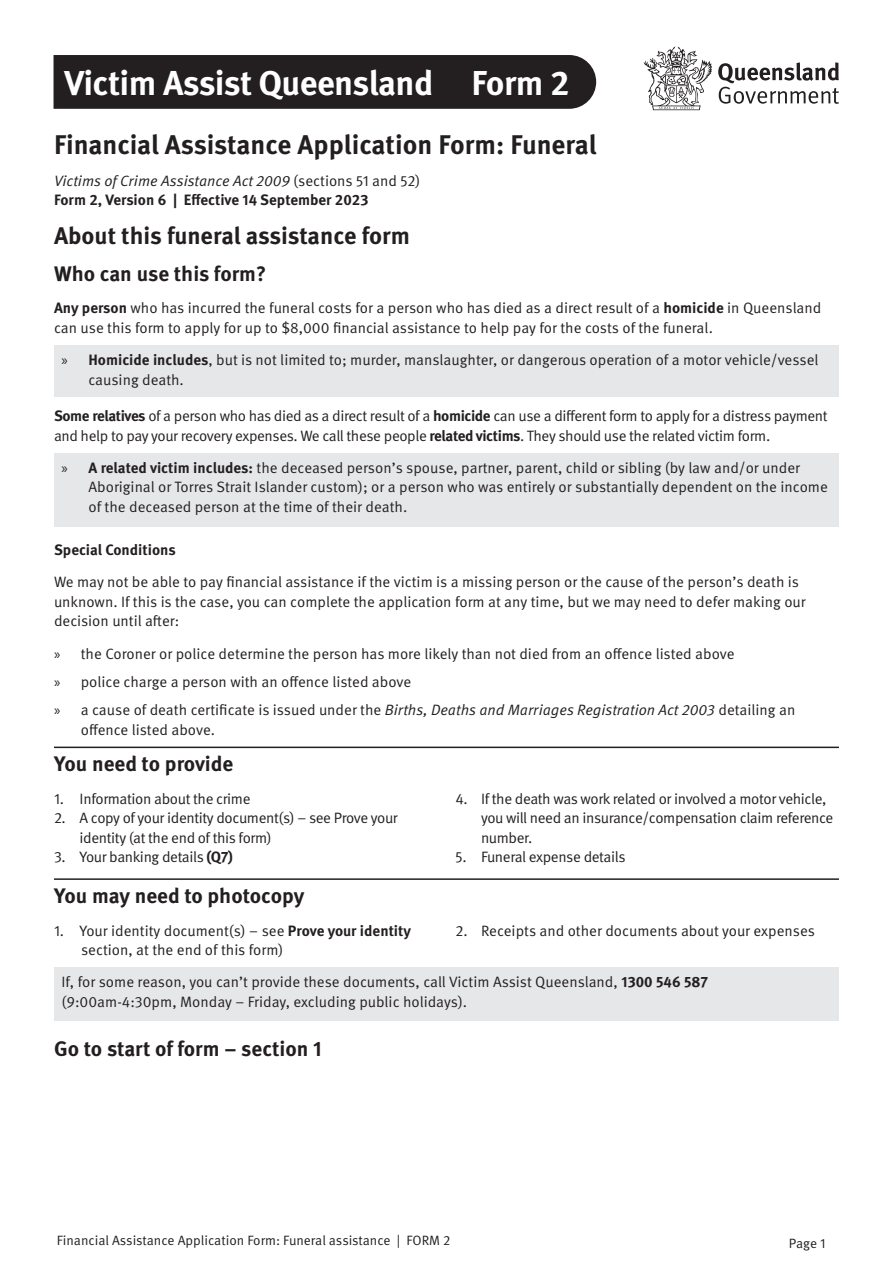
<style>
.page{position:relative;width:893px;height:1263px;background:#fff}
.page>*{position:absolute;margin:0;border:0;box-sizing:border-box;transform-origin:0 0}
.t1{font:700 34.5px "Meta Pro";letter-spacing:-.015em;color:#fff}
.t2{font:700 27px "Meta Pro";color:#231f20}
.t3{font:700 24px "Meta Pro";letter-spacing:-.005em;color:#231f20}
.t4{font:700 21px "Meta Pro";color:#231f20}
.t5{font:15px/19.5px "Meta Pro Norm";letter-spacing:-.005em;color:#231f20}
.t6{font:15px/19.5px "Meta Pro Norm";letter-spacing:-.025em;color:#231f20}
.t7{font:700 15px "Meta Pro";color:#231f20}
.t8{font:15px "Meta Pro Norm Ita";color:#231f20}
.t9{font:15px "Meta Pro Norm";letter-spacing:-.03em;color:#231f20}
.t10{font:13.5px "Meta Pro Norm";color:#231f20}
.s1{font-family:"Meta Pro Norm"}
.s2{font-family:"Meta Pro";font-weight:700}
.s3{font-family:"Myriad Pro"}
.s4{font-family:"Meta Pro Norm Ita"}
</style>
<div class="page">
<div style="left:54px;top:453px;width:785px;height:74px;background:#e6e7e8"></div>
<div style="left:54px;top:967px;width:785px;height:54px;background:#e6e7e8"></div>
<div style="left:54px;top:345px;width:785px;height:52px;background:#e6e7e8"></div>
<hr style="left:54px;top:747px;width:785px;height:1px;background:#231f20">
<hr style="left:54px;top:878px;width:785px;height:2px;background:#231f20">
<div style="left:54px;top:55px;width:542px;height:54px;background:#231f20"></div>
<svg style="left:718px;top:62px;width:121px;height:42px"></svg>
<svg style="left:644px;top:46px;width:68px;height:64px"></svg>
<h1 class="t1" style="left:64px;top:56px;width:507px">Victim Assist Queensland Form 2</h1>
<h2 class="t2" style="left:54px;top:123px;width:544px">Financial Assistance Application Form: Funeral</h2>
<p class="t8" style="left:54px;top:169px;width:368px">Victims of Crime Assistance Act 2009 <span class="s1">(sections 51 and 52)</span></p>
<p class="t7" style="left:54px;top:188px;width:316px">Form 2, Version 6 | Efective 14 September 2023</p>
<h3 class="t3" style="left:54px;top:217px;width:358px">About this funeral assistance form</h3>
<h3 class="t4" style="left:54px;top:257px;width:214px">Who can use this form?</h3>
<p class="t5" style="left:54px;top:297px;width:769px"><span class="s2">Any person</span> who has incurred the funeral costs for a person who has died as a direct result of a <span class="s2">homicide</span> in Queensland can use this form to apply for up to $8,000 fnancial assistance to help pay for the costs of the funeral.</p>
<p class="t5" style="left:88px;top:349px;width:731px;text-indent:-27px"><span class="s3">»</span> <span class="s2">Homicide includes</span>, but is not limited to; murder, manslaughter, or dangerous operation of a motor vehicle/vessel causing death.</p>
<p class="t6" style="left:54px;top:405px;width:775px"><span class="s2">Some relatives</span> of a person who has died as a direct result of a <span class="s2">homicide</span> can use a diferent form to apply for a distress payment and help to pay your recovery expenses. We call these people <span class="s2">related victims</span>. They should use the related victim form.</p>
<p class="t5" style="left:89px;top:457px;width:741px;text-indent:-27px"><span class="s3">»</span> <span class="s2">A related victim includes:</span> the deceased person’s spouse, partner, parent, child or sibling (by law and/or under<br>Aboriginal or Torres Strait Islander custom); or a person who was entirely or substantially dependent on the income of the deceased person at the time of their death.</p>
<p class="t7" style="left:54px;top:538px;width:123px">Special Conditions</p>
<p class="t5" style="left:54px;top:571px;width:753px">We may not be able to pay fnancial assistance if the victim is a missing person or the cause of the person’s death is unknown. If this is the case, you can complete the application form at any time, but we may need to defer making our decision until afer:</p>
<p class="t5" style="left:54px;top:638px;width:743px;line-height:28.2px"><span class="s3">»</span> the Coroner or police determine the person has more likely than not died from an ofence listed above<br><span class="s3">»</span> police charge a person with an ofence listed above<br><span class="s3">»</span> a cause of death certifcate is issued under the <span class="s4">Births, Deaths and Marriages Registration Act 2003</span> detailing an</p>
<p class="t5" style="left:81px;top:719px;width:136px">ofence listed above.</p>
<h3 class="t4" style="left:54px;top:748px;width:181px">You need to provide</h3>
<p class="t6" style="left:54px;top:788px;width:198px">1. Information about the crime</p>
<p class="t6" style="left:80px;top:807px;width:320px;text-indent:-26px">2. A copy of your identity document(s) – see Prove your identity (at the end of this form)</p>
<p class="t9" style="left:54px;top:846px;width:180px">3. Your banking details <span class="s2">(Q7)</span></p>
<p class="t6" style="left:481px;top:788px;width:354px;text-indent:-26px">4. If the death was work related or involved a motor vehicle, you will need an insurance/compensation claim reference number.</p>
<p class="t6" style="left:455px;top:846px;width:172px">5. Funeral expense details</p>
<h3 class="t4" style="left:54px;top:879px;width:252px">You may need to photocopy</h3>
<p class="t5" style="left:54px;top:920px;width:359px">1. Your identity document(s) – see <span class="s2">Prove your identity</span></p>
<p class="t5" style="left:455px;top:920px;width:361px">2. Receipts and other documents about your expenses</p>
<p class="t5" style="left:61px;top:933px;width:648px;line-height:32.2px;text-indent:20px">section, at the end of this form)<br>If, for some reason, you can’t provide these documents, call Victim Assist Queensland, <span class="s2">1300 546 587</span></p>
<p class="t5" style="left:61px;top:991px;width:407px">(9:00am-4:30pm, Monday – Friday, excluding public holidays).</p>
<h3 class="t4" style="left:54px;top:1032px;width:270px">Go to start of form – section 1</h3>
<p class="t10" style="left:57px;top:1230px;width:395px">Financial Assistance Application Form: Funeral assistance | FORM 2</p>
<p class="t10" style="left:789px;top:1233px;width:38px">Page 1</p>
</div>
